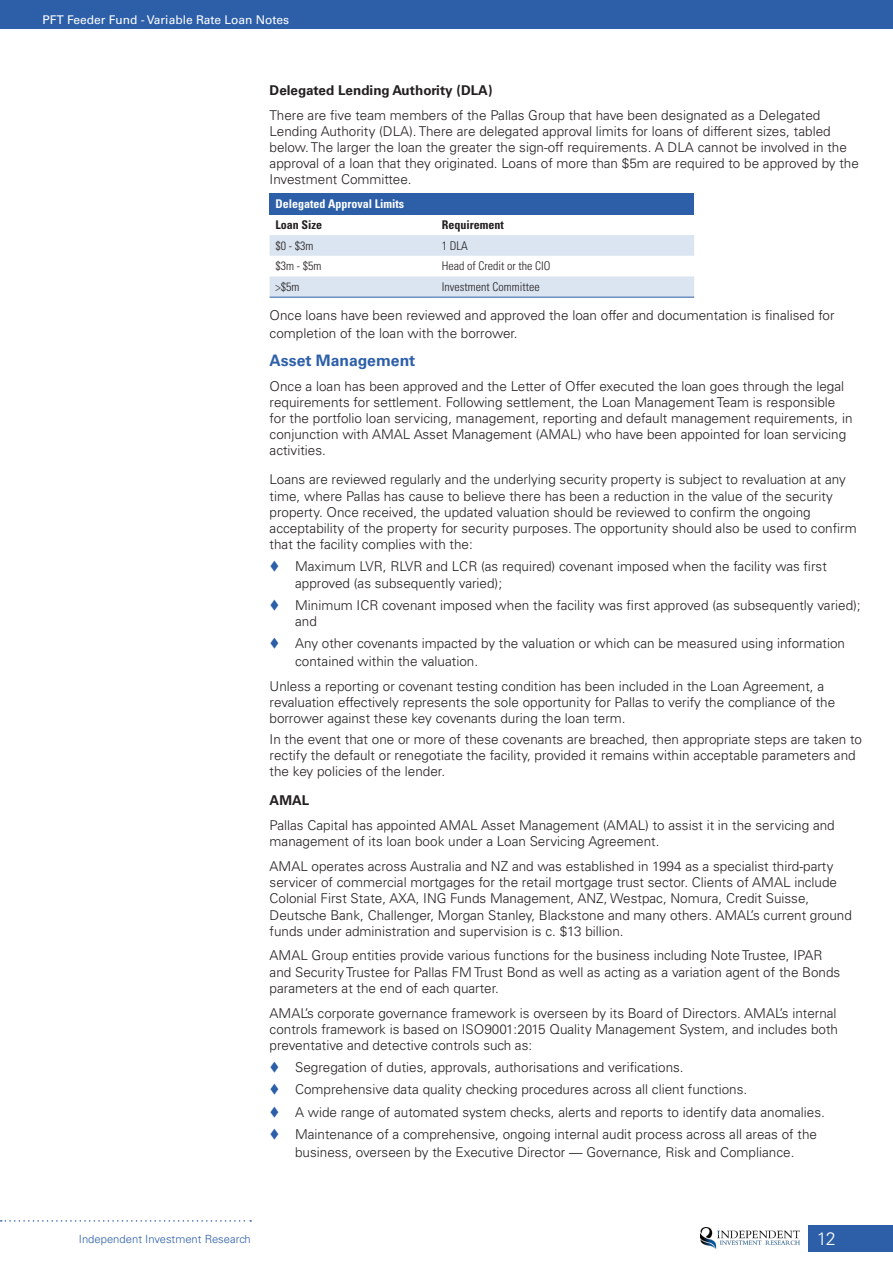
<style>
.page{position:relative;width:893px;height:1263px;background:#fff}
.page>*{position:absolute;margin:0;border:0;box-sizing:border-box;transform-origin:0 0}
.t1{font:300 18px "Univers LT Std";color:#fff}
.Header_3{font:700 15.75px "Univers LT Std";color:#2d5fa9}
.Body_Text{font:300 13.5px/16.2px "Univers LT Std";color:#231f20}
.Header_4{font:700 13.5px "Univers LT Std";color:#231f20}
.Body_Text-2{font:700 13.5px "Univers LT Std";color:#231f20}
.Table_text{font:300 condensed 12px "Univers LT Std";color:#231f20}
.t2{font:12px "Univers LT Std";color:#fff}
.Table_header{font:700 condensed 12px "Univers LT Std";color:#fff}
.Table_text-2{font:700 condensed 12px "Univers LT Std";color:#231f20}
.t3{font:300 11.25px "Univers LT Std";color:#2d5fa9}
</style>
<div class="page">
<div style="left:808px;top:1225px;width:85px;height:26px;background:#2d5fa9"></div>
<div style="left:0;top:0;width:893px;height:28px;background:#2d5fa9"></div>
<img style="left:700px;top:1227px;width:99px;height:21px">
<svg style="left:1px;top:1220px;width:250px;height:2px"></svg>
<div style="left:270px;top:193px;width:424px;height:21px;background:#2d5fa9"></div>
<svg style="left:270px;top:235px;width:424px;height:62px"></svg>
<hr style="left:270px;top:297px;width:166px;height:1px;background:#2d5fa9">
<hr style="left:436px;top:297px;width:258px;height:1px;background:#2d5fa9">
<p class="t2" style="left:43px;top:13px;width:248px">PFT Feeder Fund - Variable Rate Loan Notes</p>
<p class="Header_4" style="left:270px;top:82px;width:224px">Delegated Lending Authority (DLA)</p>
<p class="Body_Text" style="left:270px;top:107px;width:591px">There are five team members of the Pallas Group that have been designated as a Delegated Lending Authority (DLA). There are delegated approval limits for loans of different sizes, tabled below. The larger the loan the greater the sign-off requirements. A DLA cannot be involved in the approval of a loan that they originated. Loans of more than $5m are required to be approved by the Investment Committee.</p>
<p class="Table_header" style="left:276px;top:196px;width:130px">Delegated Approval Limits</p>
<p class="Table_text-2" style="left:276px;top:217px;width:48px">Loan Size</p>
<p class="Table_text-2" style="left:442px;top:217px;width:64px">Requirement</p>
<p class="Table_text" style="left:276px;top:238px;width:39px">$0 - $3m</p>
<p class="Table_text" style="left:442px;top:238px;width:28px">1 DLA</p>
<p class="Table_text" style="left:276px;top:259px;width:47px">$3m - $5m</p>
<p class="Table_text" style="left:442px;top:259px;width:110px">Head of Credit or the CIO</p>
<p class="Table_text" style="left:276px;top:280px;width:25px">&gt;$5m</p>
<p class="Table_text" style="left:442px;top:280px;width:99px">Investment Committee</p>
<p class="Body_Text" style="left:270px;top:307px;width:566px;line-height:18px">Once loans have been reviewed and approved the loan offer and documentation is finalised for completion of the loan with the borrower.</p>
<p class="Header_3" style="left:270px;top:351px;width:147px">Asset Management</p>
<p class="Body_Text" style="left:270px;top:378px;width:584px">Once a loan has been approved and the Letter of Offer executed the loan goes through the legal requirements for settlement. Following settlement, the Loan Management Team is responsible for the portfolio loan servicing, management, reporting and default management requirements, in conjunction with AMAL Asset Management (AMAL) who have been appointed for loan servicing activities.</p>
<p class="Body_Text" style="left:270px;top:471px;width:589px">Loans are reviewed regularly and the underlying security property is subject to revaluation at any time, where Pallas has cause to believe there has been a reduction in the value of the security property. Once received, the updated valuation should be reviewed to confirm the ongoing acceptability of the property for security purposes. The opportunity should also be used to confirm that the facility complies with the:</p>
<p class="Body_Text" style="left:295px;top:558px;width:533px">Maximum LVR, RLVR and LCR (as required) covenant imposed when the facility was first approved (as subsequently varied);</p>
<p class="Body_Text" style="left:295px;top:597px;width:567px">Minimum ICR covenant imposed when the facility was first approved (as subsequently varied); and</p>
<p class="Body_Text" style="left:295px;top:635px;width:551px;line-height:18px">Any other covenants impacted by the valuation or which can be measured using information contained within the valuation.</p>
<p class="Body_Text" style="left:270px;top:678px;width:567px">Unless a reporting or covenant testing condition has been included in the Loan Agreement, a revaluation effectively represents the sole opportunity for Pallas to verify the compliance of the borrower against these key covenants during the loan term.</p>
<p class="Body_Text" style="left:270px;top:731px;width:594px">In the event that one or more of these covenants are breached, then appropriate steps are taken to rectify the default or renegotiate the facility, provided it remains within acceptable parameters and the key policies of the lender.</p>
<p class="Body_Text-2" style="left:270px;top:793px;width:41px">AMAL</p>
<p class="Body_Text" style="left:270px;top:817px;width:567px">Pallas Capital has appointed AMAL Asset Management (AMAL) to assist it in the servicing and management of its loan book under a Loan Servicing Agreement.</p>
<p class="Body_Text" style="left:270px;top:858px;width:584px">AMAL operates across Australia and NZ and was established in 1994 as a specialist third-party servicer of commercial mortgages for the retail mortgage trust sector. Clients of AMAL include Colonial First State, AXA, ING Funds Management, ANZ, Westpac, Nomura, Credit Suisse, Deutsche Bank, Challenger, Morgan Stanley, Blackstone and many others. AMAL’s current ground funds under administration and supervision is c. $13 billion.</p>
<p class="Body_Text" style="left:270px;top:947px;width:572px">AMAL Group entities provide various functions for the business including Note Trustee, IPAR and Security Trustee for Pallas FM Trust Bond as well as acting as a variation agent of the Bonds parameters at the end of each quarter.</p>
<p class="Body_Text" style="left:270px;top:1005px;width:570px;text-align:justify">AMAL’s corporate governance framework is overseen by its Board of Directors. AMAL’s internal controls framework is based on ISO9001:2015 Quality Management System, and includes both preventative and detective controls such as:</p>
<p class="Body_Text" style="left:295px;top:1059px;width:390px">Segregation of duties, approvals, authorisations and verifications.</p>
<p class="Body_Text" style="left:295px;top:1081px;width:454px">Comprehensive data quality checking procedures across all client functions.</p>
<p class="Body_Text" style="left:295px;top:1104px;width:531px">A wide range of automated system checks, alerts and reports to identify data anomalies.</p>
<p class="Body_Text" style="left:295px;top:1125px;width:523px;line-height:18px">Maintenance of a comprehensive, ongoing internal audit process across all areas of the business, overseen by the Executive Director — Governance, Risk and Compliance.</p>
<p class="t3" style="left:79px;top:1232px;width:173px">Independent Investment Research</p>
<h1 class="t1" style="left:817px;top:1227px;width:21px">12</h1>
</div>
